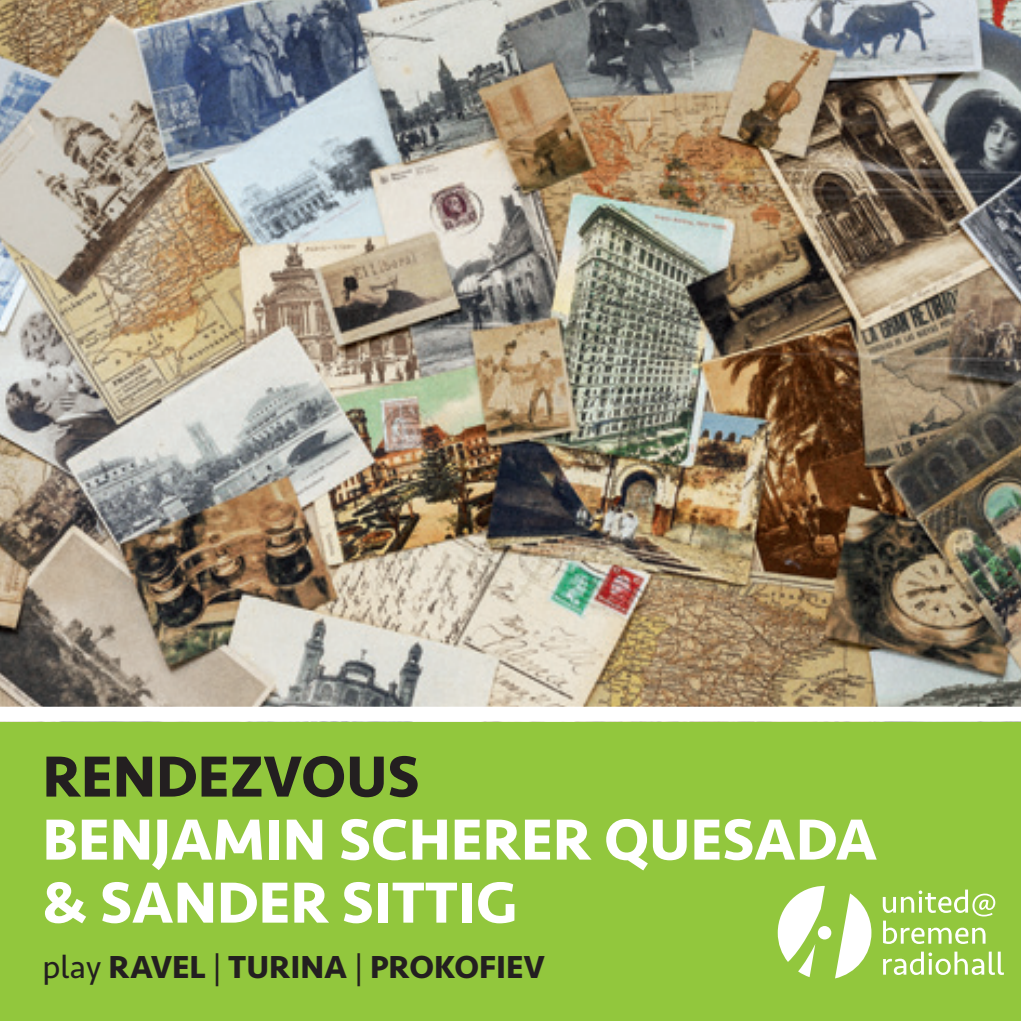
<style>
.page{position:relative;width:1021px;height:1021px;background:#fff}
.page>*{position:absolute;margin:0;border:0;box-sizing:border-box;transform-origin:0 0}
.t1{font:700 60px/63px "Seravek Basic";color:#fff}
.t2{font:700 60px "Seravek Basic";color:#231f20}
.t3{font:700 33px "Seravek Basic";color:#231f20}
.s1{font-weight:400}
</style>
<div class="page">
<div style="left:0;top:0;width:1020px;height:1020px;background:#92c73d"></div>
<img style="left:0;top:0;width:1020px;height:706px">
<div style="left:0;top:706px;width:1020px;height:15px;background:#fff"></div>
<svg style="left:777px;top:885px;width:47px;height:92px"></svg>
<svg style="left:835px;top:893px;width:36px;height:85px"></svg>
<div style="left:817px;top:926px;width:14px;height:13px;background:#fff;border-radius:50%"></div>
<svg style="left:883px;top:951px;width:120px;height:23px"></svg>
<svg style="left:882px;top:889px;width:113px;height:54px"></svg>
<p class="t2" style="left:43px;top:739px;width:378px">RENDEZVOUS</p>
<p class="t1" style="left:43px;top:807px;width:836px">BENJAMIN SCHERER QUESADA &amp; SANDER SITTIG</p>
<p class="t3" style="left:43px;top:947px;width:503px"><span class="s1">play</span> RAVEL <span class="s1">|</span> TURINA <span class="s1">|</span> PROKOFIEV</p>
</div>
